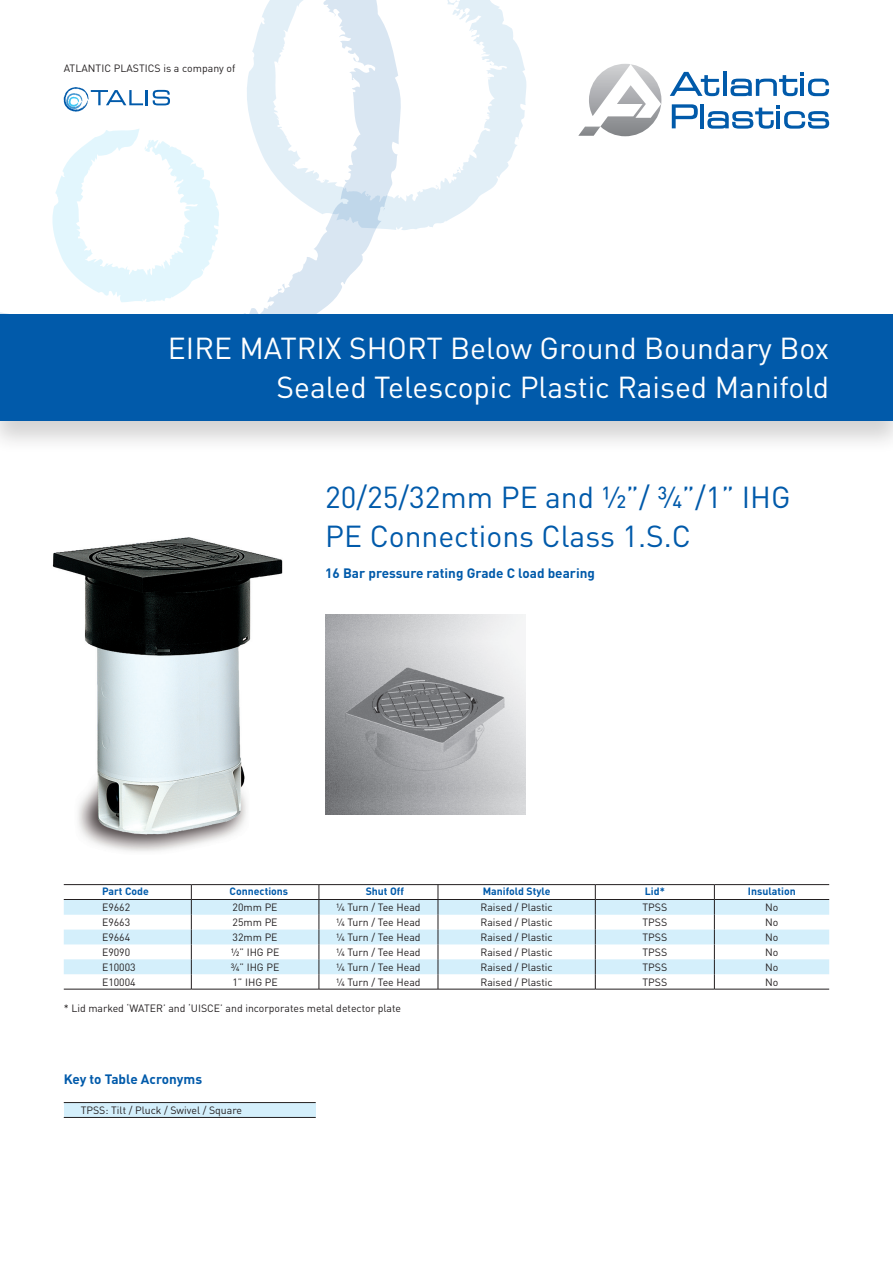
<style>
.page{position:relative;width:893px;height:1263px;background:#fff}
.page>*{position:absolute;margin:0;border:0;box-sizing:border-box;transform-origin:0 0}
.t1{font:30px "DINOT";color:#fff}
.t2{font:30px/39px "DINOT";color:#015aaa}
.t3{font:700 13.5px "DINOT";color:#015aaa}
.t4{font:10.5px "DINOT";color:#231f20}
.t5{font:700 10.5px "DINOT";color:#015aaa}
</style>
<div class="page">
<div style="left:0;top:0;width:893px;height:455px;background:#231f20;opacity:.2"></div>
<div style="left:0;top:0;width:893px;height:361px;background:#fff"></div>
<svg style="left:402px;top:0;width:125px;height:230px"></svg>
<svg style="left:0;top:0;width:402px;height:315px"></svg>
<svg style="left:51px;top:128px;width:170px;height:176px"></svg>
<svg style="left:153px;top:90px;width:17px;height:15px"></svg>
<svg style="left:64px;top:87px;width:83px;height:25px"></svg>
<svg style="left:670px;top:72px;width:49px;height:24px"></svg>
<hr style="left:723px;top:72px;width:4px;height:24px;background:#015aaa">
<svg style="left:730px;top:72px;width:99px;height:24px"></svg>
<svg style="left:672px;top:104px;width:26px;height:24px"></svg>
<hr style="left:700px;top:104px;width:3px;height:24px;background:#015aaa">
<svg style="left:707px;top:105px;width:122px;height:24px"></svg>
<svg style="left:578px;top:64px;width:83px;height:72px"></svg>
<div style="left:0;top:315px;width:893px;height:106px;background:#015aaa"></div>
<div style="left:64px;top:1102px;width:252px;height:15px;background:#d4effb"></div>
<hr style="left:64px;top:1102px;width:252px;height:1px;background:#231f20">
<hr style="left:64px;top:1117px;width:252px;height:1px;background:#231f20">
<svg style="left:64px;top:900px;width:765px;height:74px;fill:#d4effb"></svg>
<hr style="left:64px;top:884px;width:127px;height:1px;background:#231f20">
<hr style="left:191px;top:884px;width:128px;height:1px;background:#231f20">
<hr style="left:319px;top:884px;width:119px;height:1px;background:#231f20">
<hr style="left:438px;top:884px;width:157px;height:1px;background:#231f20">
<hr style="left:595px;top:884px;width:119px;height:1px;background:#231f20">
<hr style="left:714px;top:884px;width:115px;height:1px;background:#231f20">
<hr style="left:64px;top:899px;width:127px;height:1px;background:#231f20">
<hr style="left:191px;top:899px;width:128px;height:1px;background:#231f20">
<hr style="left:319px;top:899px;width:119px;height:1px;background:#231f20">
<hr style="left:438px;top:899px;width:157px;height:1px;background:#231f20">
<hr style="left:595px;top:899px;width:119px;height:1px;background:#231f20">
<hr style="left:714px;top:899px;width:115px;height:1px;background:#231f20">
<svg style="left:191px;top:885px;width:1px;height:104px"></svg>
<svg style="left:319px;top:885px;width:1px;height:104px"></svg>
<svg style="left:438px;top:885px;width:1px;height:104px"></svg>
<svg style="left:595px;top:885px;width:1px;height:104px"></svg>
<svg style="left:714px;top:885px;width:1px;height:104px"></svg>
<hr style="left:64px;top:989px;width:127px;height:1px;background:#231f20">
<hr style="left:191px;top:989px;width:128px;height:1px;background:#231f20">
<hr style="left:319px;top:989px;width:119px;height:1px;background:#231f20">
<hr style="left:438px;top:989px;width:157px;height:1px;background:#231f20">
<hr style="left:595px;top:989px;width:119px;height:1px;background:#231f20">
<hr style="left:714px;top:989px;width:115px;height:1px;background:#231f20">
<img style="left:52px;top:537px;width:230px;height:315px">
<img style="left:325px;top:614px;width:200px;height:200px">
<p class="t4" style="left:64px;top:61px;width:173px">ATLANTIC PLASTICS is a company of</p>
<p class="t1" style="left:168px;top:329px;width:663px">EIRE MATRIX SHORT Below Ground Boundary Box</p>
<p class="t1" style="left:277px;top:368px;width:554px">Sealed Telescopic Plastic Raised Manifold</p>
<p class="t2" style="left:325px;top:477px;width:467px">20/25/32mm PE and ½”/ ¾”/1” IHG<br>PE Connections Class 1.S.C</p>
<p class="t3" style="left:325px;top:564px;width:271px">16 Bar pressure rating Grade C load bearing</p>
<p class="t5" style="left:102px;top:884px;width:48px">Part Code</p>
<p class="t5" style="left:230px;top:884px;width:60px">Connections</p>
<p class="t5" style="left:366px;top:884px;width:40px">Shut Off</p>
<p class="t5" style="left:483px;top:884px;width:69px">Manifold Style</p>
<p class="t5" style="left:645px;top:884px;width:22px">Lid*</p>
<p class="t5" style="left:748px;top:884px;width:49px">Insulation</p>
<p class="t4" style="left:102px;top:901px;width:30px">E9662</p>
<p class="t4" style="left:233px;top:901px;width:46px">20mm PE</p>
<p class="t4" style="left:336px;top:901px;width:86px">¼ Turn / Tee Head</p>
<p class="t4" style="left:481px;top:901px;width:74px">Raised / Plastic</p>
<p class="t4" style="left:642px;top:901px;width:26px">TPSS</p>
<p class="t4" style="left:765px;top:901px;width:15px">No</p>
<p class="t4" style="left:102px;top:916px;width:30px">E9663</p>
<p class="t4" style="left:233px;top:916px;width:46px">25mm PE</p>
<p class="t4" style="left:336px;top:916px;width:86px">¼ Turn / Tee Head</p>
<p class="t4" style="left:481px;top:916px;width:74px">Raised / Plastic</p>
<p class="t4" style="left:642px;top:916px;width:26px">TPSS</p>
<p class="t4" style="left:765px;top:916px;width:15px">No</p>
<p class="t4" style="left:102px;top:931px;width:30px">E9664</p>
<p class="t4" style="left:233px;top:931px;width:46px">32mm PE</p>
<p class="t4" style="left:336px;top:931px;width:86px">¼ Turn / Tee Head</p>
<p class="t4" style="left:481px;top:931px;width:74px">Raised / Plastic</p>
<p class="t4" style="left:642px;top:931px;width:26px">TPSS</p>
<p class="t4" style="left:765px;top:931px;width:15px">No</p>
<p class="t4" style="left:102px;top:945px;width:30px">E9090</p>
<p class="t4" style="left:231px;top:945px;width:50px">½” IHG PE</p>
<p class="t4" style="left:336px;top:945px;width:86px">¼ Turn / Tee Head</p>
<p class="t4" style="left:481px;top:945px;width:74px">Raised / Plastic</p>
<p class="t4" style="left:642px;top:945px;width:26px">TPSS</p>
<p class="t4" style="left:765px;top:945px;width:15px">No</p>
<p class="t4" style="left:102px;top:960px;width:35px">E10003</p>
<p class="t4" style="left:231px;top:960px;width:50px">¾” IHG PE</p>
<p class="t4" style="left:336px;top:960px;width:86px">¼ Turn / Tee Head</p>
<p class="t4" style="left:481px;top:960px;width:74px">Raised / Plastic</p>
<p class="t4" style="left:642px;top:960px;width:26px">TPSS</p>
<p class="t4" style="left:765px;top:960px;width:15px">No</p>
<p class="t4" style="left:102px;top:975px;width:35px">E10004</p>
<p class="t4" style="left:232px;top:975px;width:47px">1” IHG PE</p>
<p class="t4" style="left:336px;top:975px;width:86px">¼ Turn / Tee Head</p>
<p class="t4" style="left:481px;top:975px;width:74px">Raised / Plastic</p>
<p class="t4" style="left:642px;top:975px;width:26px">TPSS</p>
<p class="t4" style="left:765px;top:975px;width:15px">No</p>
<p class="t4" style="left:64px;top:1002px;width:339px">* Lid marked ‘WATER’ and ‘UISCE’ and incorporates metal detector plate</p>
<p class="t3" style="left:64px;top:1070px;width:140px">Key to Table Acronyms</p>
<p class="t4" style="left:81px;top:1104px;width:163px">TPSS: Tilt / Pluck / Swivel / Square</p>
</div>
